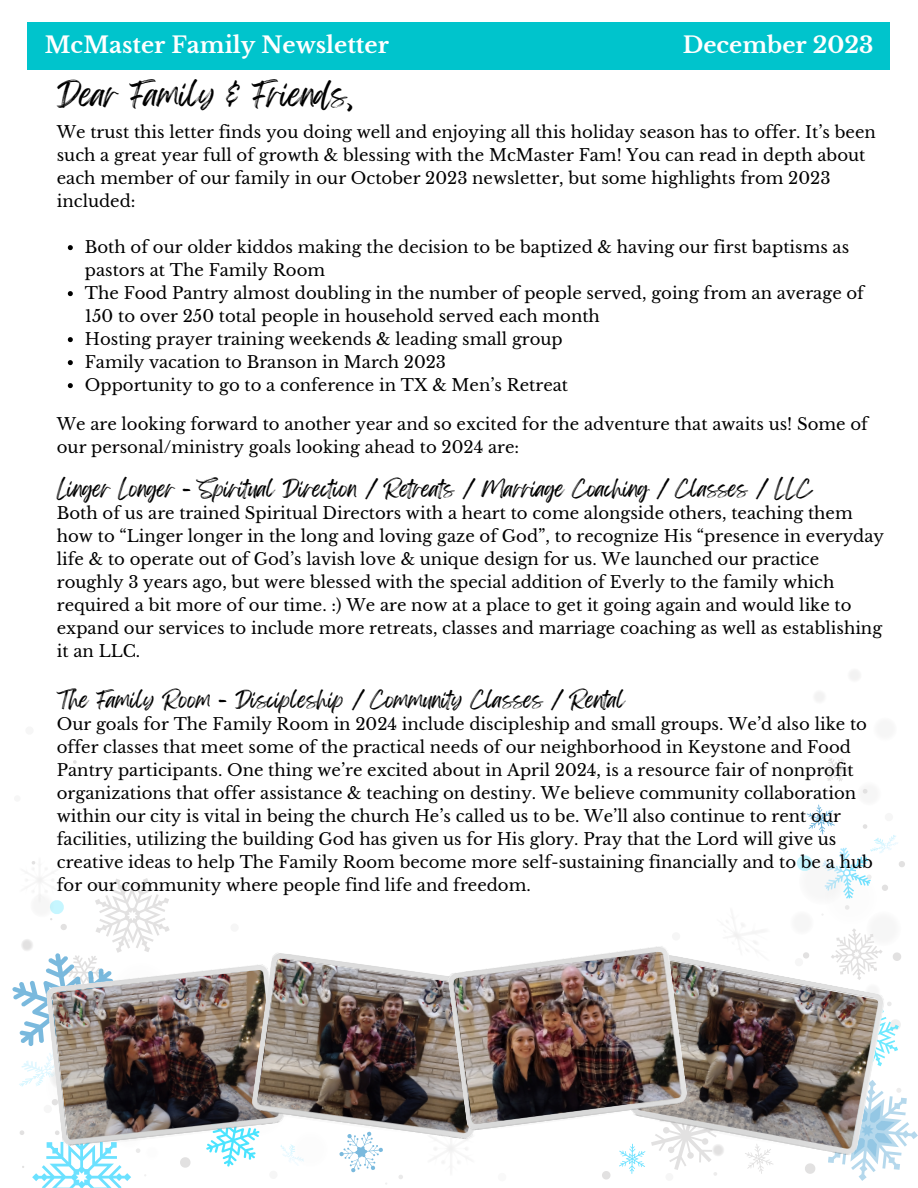
<style>
.page{position:relative;width:918px;height:1188px;background:#fff}
.page>*{position:absolute;margin:0;border:0;box-sizing:border-box;transform-origin:0 0}
.t1{font:28.5px "Feeling Passionate";color:#000}
.t2{font:700 22.5px "Libre Baskerville";color:#fff}
.t3{font:19.5px "Feeling Passionate";color:#000}
.t4{font:16.5px/23px "Libre Baskerville";color:#000}
</style>
<div class="page">
<svg style="left:73px;top:760px;width:4px;height:4px"></svg>
<svg style="left:96px;top:813px;width:5px;height:5px"></svg>
<svg style="left:850px;top:670px;width:10px;height:10px"></svg>
<svg style="left:815px;top:692px;width:9px;height:9px"></svg>
<svg style="left:602px;top:1171px;width:8px;height:9px"></svg>
<svg style="left:399px;top:1175px;width:4px;height:4px"></svg>
<svg style="left:435px;top:1145px;width:32px;height:18px"></svg>
<svg style="left:619px;top:1150px;width:26px;height:24px"></svg>
<svg style="left:339px;top:1143px;width:44px;height:30px"></svg>
<svg style="left:669px;top:758px;width:249px;height:423px"></svg>
<svg style="left:12px;top:859px;width:292px;height:329px"></svg>
<svg style="left:68px;top:245px;width:5px;height:5px"></svg>
<svg style="left:68px;top:291px;width:5px;height:5px"></svg>
<svg style="left:68px;top:337px;width:5px;height:5px"></svg>
<svg style="left:68px;top:360px;width:5px;height:5px"></svg>
<svg style="left:68px;top:383px;width:5px;height:5px"></svg>
<div style="left:28px;top:22px;width:862px;height:47px;background:#00c4cc"></div>
<img style="left:45px;top:963px;width:241px;height:186px">
<img style="left:250px;top:951px;width:223px;height:192px">
<img style="left:628px;top:953px;width:258px;height:207px">
<img style="left:447px;top:945px;width:242px;height:188px">
<p class="t2" style="left:45px;top:31px;width:346px">McMaster Family Newsletter</p>
<p class="t2" style="left:683px;top:31px;width:192px">December 2023</p>
<p class="t1" style="left:57px;top:72px;width:298px">Dear Family &amp; Friends,</p>
<p class="t4" style="left:57px;top:121px;width:821px">We trust this letter finds you doing well and enjoying all this holiday season has to offer. It’s been such a great year full of growth &amp; blessing with the McMaster Fam! You can read in depth about each member of our family in our October 2023 newsletter, but some highlights from 2023 included:</p>
<p class="t4" style="left:85px;top:236px;width:766px">Both of our older kiddos making the decision to be baptized &amp; having our first baptisms as pastors at The Family Room</p>
<p class="t4" style="left:85px;top:282px;width:781px">The Food Pantry almost doubling in the number of people served, going from an average of<br>150 to over 250 total people in household served each month</p>
<p class="t4" style="left:85px;top:328px;width:479px">Hosting prayer training weekends &amp; leading small group</p>
<p class="t4" style="left:85px;top:351px;width:363px">Family vacation to Branson in March 2023</p>
<p class="t4" style="left:85px;top:374px;width:485px">Opportunity to go to a conference in TX &amp; Men’s Retreat</p>
<p class="t4" style="left:57px;top:413px;width:813px">We are looking forward to another year and so excited for the adventure that awaits us! Some of our personal/ministry goals looking ahead to 2024 are:</p>
<p class="t3" style="left:57px;top:473px;width:757px">Linger Longer - Spiritual Direction / Retreats / Marriage Coaching / Classes / LLC</p>
<p class="t4" style="left:57px;top:502px;width:829px">Both of us are trained Spiritual Directors with a heart to come alongside others, teaching them how to “Linger longer in the long and loving gaze of God”, to recognize His “presence in everyday life &amp; to operate out of God’s lavish love &amp; unique design for us. We launched our practice roughly 3 years ago, but were blessed with the special addition of Everly to the family which required a bit more of our time. :) We are now at a place to get it going again and would like to expand our services to include more retreats, classes and marriage coaching as well as establishing it an LLC.</p>
<p class="t3" style="left:57px;top:684px;width:570px">The Family Room - Discipleship / Community Classes / Rental</p>
<p class="t4" style="left:57px;top:713px;width:818px">Our goals for The Family Room in 2024 include discipleship and small groups. We’d also like to offer classes that meet some of the practical needs of our neighborhood in Keystone and Food Pantry participants. One thing we’re excited about in April 2024, is a resource fair of nonprofit organizations that offer assistance &amp; teaching on destiny. We believe community collaboration within our city is vital in being the church He’s called us to be. We’ll also continue to rent our facilities, utilizing the building God has given us for His glory. Pray that the Lord will give us creative ideas to help The Family Room become more self-sustaining financially and to be a hub for our community where people find life and freedom.</p>
</div>
